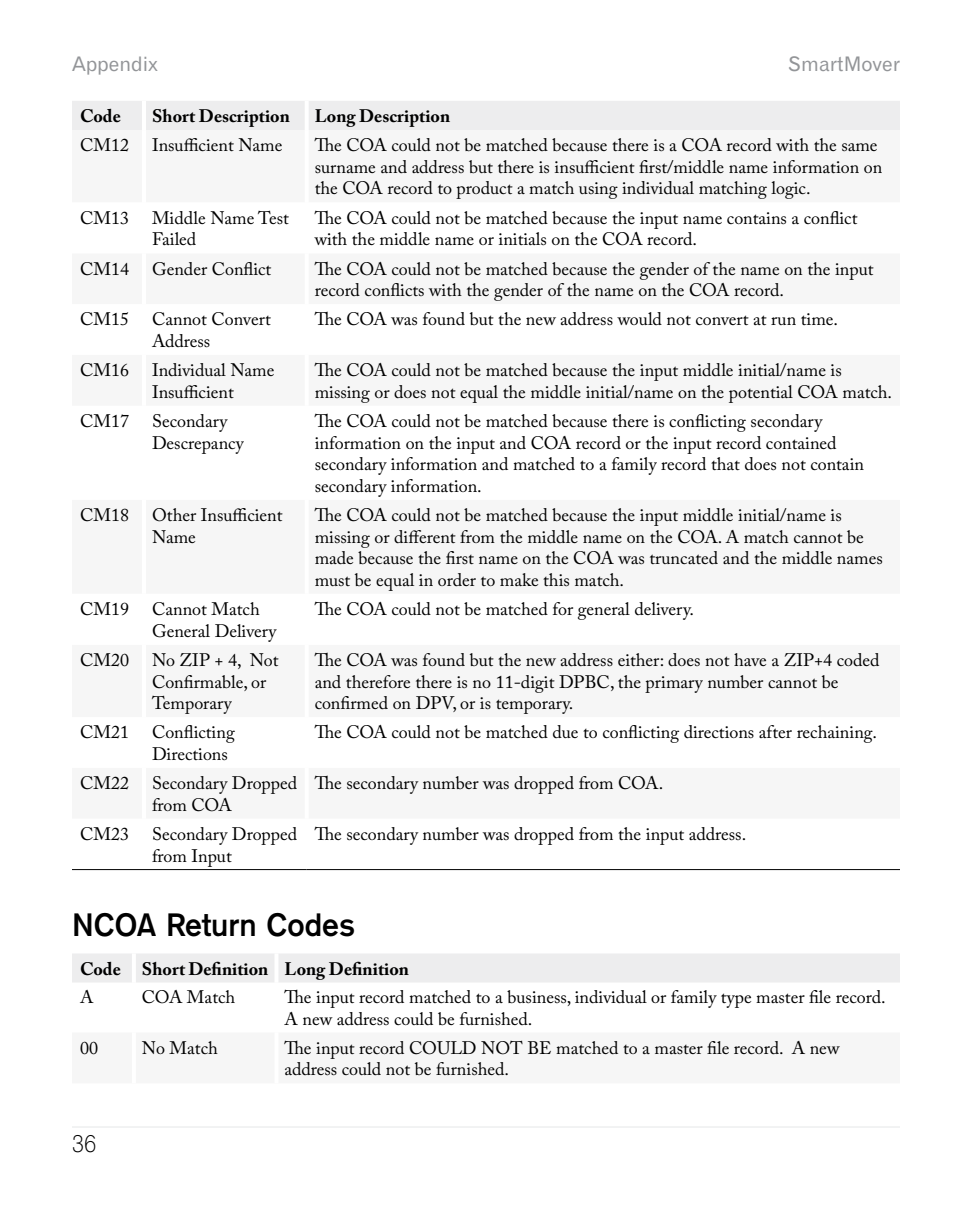
<style>
.page{position:relative;width:972px;height:1224px;background:#fff}
.page>*{position:absolute;margin:0;border:0;box-sizing:border-box;transform-origin:0 0}
.t1{font:32px "Gothic 725 BT Bold A";color:#000}
.t2{font:24px "Gothic 720 BT Light B";color:#000}
.t3{font:20px "Gothic 720 BT Roman B";color:#939598}
.t4{font:18px/21.6px "Adobe Caslon Pro";color:#000}
.t5{font:700 18px "Adobe Caslon Pro";color:#000}
</style>
<div class="page">
<hr style="left:72px;top:1127px;width:828px;height:1px;background:#e6e7e8">
<div style="left:72px;top:101px;width:828px;height:29px;background:#ededee"></div>
<hr style="left:142px;top:101px;width:4px;height:29px;background:#fff">
<hr style="left:305px;top:101px;width:4px;height:29px;background:#fff">
<hr style="left:72px;top:869px;width:72px;height:1px;background:#000">
<hr style="left:144px;top:869px;width:163px;height:1px;background:#000">
<hr style="left:307px;top:869px;width:593px;height:1px;background:#000">
<div style="left:72px;top:954px;width:828px;height:28px;background:#ededee"></div>
<hr style="left:132px;top:953px;width:4px;height:30px;background:#fff">
<hr style="left:274px;top:953px;width:4px;height:30px;background:#fff">
<p class="t3" style="left:72px;top:51px;width:88px">Appendix</p>
<p class="t3" style="left:788px;top:51px;width:113px">SmartMover</p>
<p class="t5" style="left:80px;top:105px;width:42px">Code</p>
<p class="t5" style="left:152px;top:105px;width:139px">Short Description</p>
<p class="t5" style="left:315px;top:105px;width:137px">Long Description</p>
<p class="t4" style="left:80px;top:134px;width:51px">CM12</p>
<p class="t4" style="left:152px;top:134px;width:132px">Insufficient Name</p>
<p class="t4" style="left:315px;top:134px;width:569px">The COA could not be matched because there is a COA record with the same surname and address but there is insufficient first/middle name information on the COA record to product a match using individual matching logic.</p>
<p class="t4" style="left:80px;top:207px;width:51px">CM13</p>
<p class="t4" style="left:152px;top:207px;width:138px">Middle Name Test<br>Failed</p>
<p class="t4" style="left:315px;top:207px;width:544px">The COA could not be matched because the input name contains a conflict with the middle name or initials on the COA record.</p>
<p class="t4" style="left:80px;top:258px;width:51px">CM14</p>
<p class="t4" style="left:152px;top:258px;width:121px">Gender Conflict</p>
<p class="t4" style="left:315px;top:258px;width:560px">The COA could not be matched because the gender of the name on the input record conflicts with the gender of the name on the COA record.</p>
<p class="t4" style="left:80px;top:308px;width:51px">CM15</p>
<p class="t4" style="left:152px;top:308px;width:120px">Cannot Convert<br>Address</p>
<p class="t4" style="left:315px;top:308px;width:525px">The COA was found but the new address would not convert at run time.</p>
<p class="t4" style="left:80px;top:359px;width:51px">CM16</p>
<p class="t4" style="left:152px;top:359px;width:124px">Individual Name<br>Insufficient</p>
<p class="t4" style="left:315px;top:359px;width:579px">The COA could not be matched because the input middle initial/name is missing or does not equal the middle initial/name on the potential COA match.</p>
<p class="t4" style="left:80px;top:410px;width:51px">CM17</p>
<p class="t4" style="left:152px;top:410px;width:93px">Secondary<br>Descrepancy</p>
<p class="t4" style="left:315px;top:410px;width:551px">The COA could not be matched because there is conflicting secondary information on the input and COA record or the input record contained secondary information and matched to a family record that does not contain secondary information.</p>
<p class="t4" style="left:80px;top:504px;width:51px">CM18</p>
<p class="t4" style="left:152px;top:504px;width:132px">Other Insufficient<br>Name</p>
<p class="t4" style="left:315px;top:504px;width:570px">The COA could not be matched because the input middle initial/name is missing or different from the middle name on the COA. A match cannot be made because the first name on the COA was truncated and the middle names must be equal in order to make this match.</p>
<p class="t4" style="left:80px;top:598px;width:51px">CM19</p>
<p class="t4" style="left:152px;top:598px;width:126px">Cannot Match<br>General Delivery</p>
<p class="t4" style="left:315px;top:598px;width:381px">The COA could not be matched for general delivery.</p>
<p class="t4" style="left:80px;top:649px;width:51px">CM20</p>
<p class="t4" style="left:152px;top:649px;width:128px">No ZIP + 4, Not<br>Confirmable, or<br>Temporary</p>
<p class="t4" style="left:315px;top:649px;width:566px">The COA was found but the new address either: does not have a ZIP+4 coded and therefore there is no 11-digit DPBC, the primary number cannot be confirmed on DPV, or is temporary.</p>
<p class="t4" style="left:80px;top:721px;width:51px">CM21</p>
<p class="t4" style="left:152px;top:721px;width:84px">Conflicting<br>Directions</p>
<p class="t4" style="left:315px;top:721px;width:564px">The COA could not be matched due to conflicting directions after rechaining.</p>
<p class="t4" style="left:80px;top:772px;width:51px">CM22</p>
<p class="t4" style="left:152px;top:772px;width:147px">Secondary Dropped from COA</p>
<p class="t4" style="left:315px;top:772px;width:350px">The secondary number was dropped from COA.</p>
<p class="t4" style="left:80px;top:823px;width:51px">CM23</p>
<p class="t4" style="left:152px;top:823px;width:147px">Secondary Dropped from Input</p>
<p class="t4" style="left:315px;top:823px;width:433px">The secondary number was dropped from the input address.</p>
<h1 class="t1" style="left:72px;top:907px;width:285px">NCOA Return Codes</h1>
<p class="t5" style="left:80px;top:958px;width:331px">Code Short Definition Long Definition</p>
<p class="t4" style="left:80px;top:986px;width:15px">A</p>
<p class="t4" style="left:142px;top:986px;width:95px">COA Match</p>
<p class="t4" style="left:284px;top:986px;width:603px">The input record matched to a business, individual or family type master file record.<br>A new address could be furnished.</p>
<p class="t4" style="left:80px;top:1037px;width:19px">00</p>
<p class="t4" style="left:142px;top:1037px;width:77px">No Match</p>
<p class="t4" style="left:284px;top:1037px;width:556px">The input record COULD NOT BE matched to a master file record. A new address could not be furnished.</p>
<h2 class="t2" style="left:72px;top:1129px;width:26px">36</h2>
</div>
